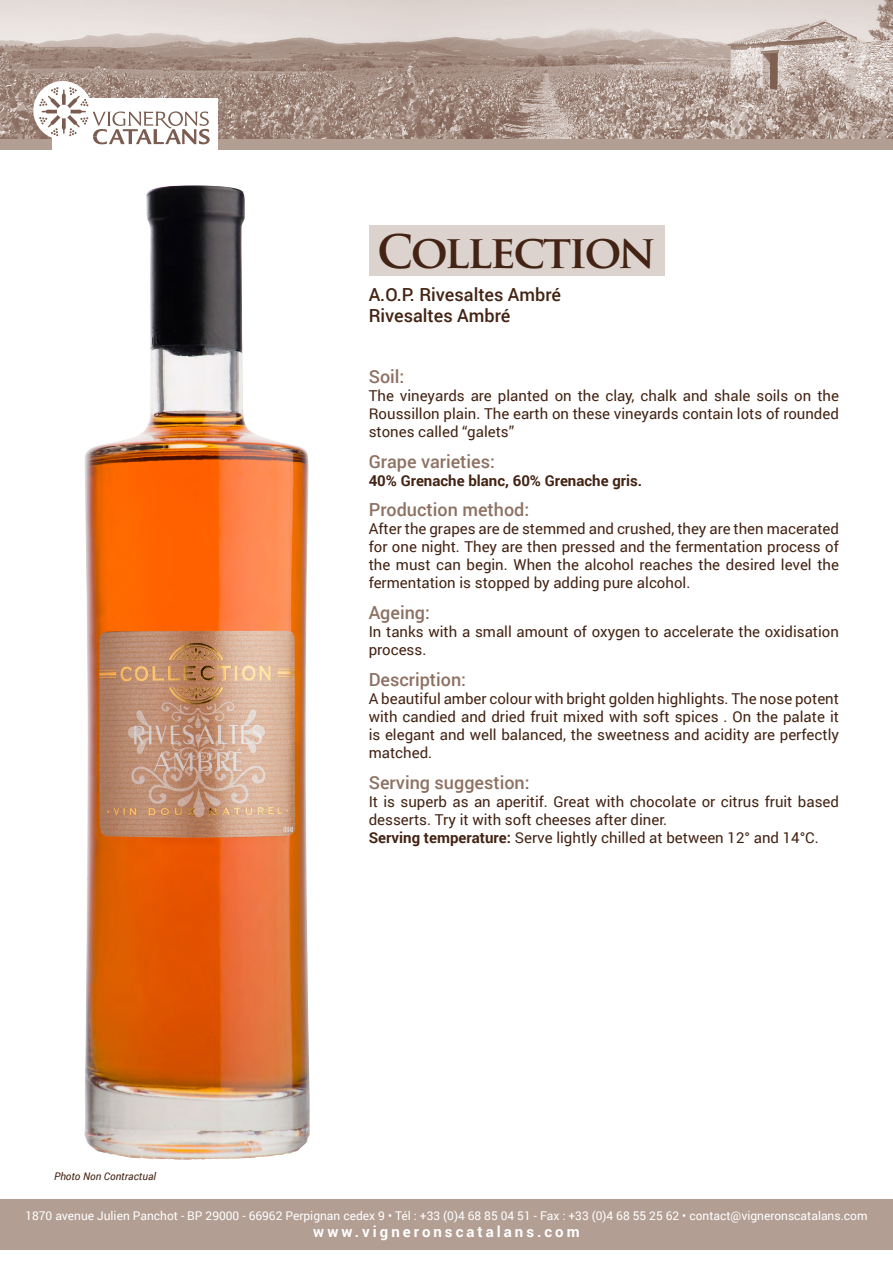
<style>
.page{position:relative;width:893px;height:1263px;background:#fff}
.page>*{position:absolute;margin:0;border:0;box-sizing:border-box;transform-origin:0 0}
.t1{font:700 45px "Trajan Pro";letter-spacing:-.05em;color:#432313}
.t2{font:500 18px "Roboto";color:#8d7163}
.t3{font:500 18px/21px "Roboto";color:#432313}
.t4{font:15px/18px "Roboto";color:#432313;text-align:justify}
.t5{font:700 15px "Roboto";color:#432313}
.t6{font:700 15px "Roboto";letter-spacing:.2em;color:#fff}
.t7{font:12px "Roboto";color:#fff}
.t8{font:italic 10.5px "Roboto";color:#432313}
.s1{font-weight:700}
</style>
<div class="page">
<div style="left:0;top:125px;width:893px;height:25px;background:#b39e94"></div>
<img style="left:0;top:0;width:893px;height:138px">
<div style="left:52px;top:99px;width:166px;height:52px;background:#fff"></div>
<div style="left:33px;top:81px;width:59px;height:59px;background:#fff;border-radius:50%"></div>
<svg style="left:39px;top:87px;width:171px;height:57px"></svg>
<div style="left:0;top:1199px;width:893px;height:50px;background:#b39e94"></div>
<img style="left:84px;top:185px;width:226px;height:975px">
<div style="left:369px;top:225px;width:295px;height:51px;background:#ddd3ce"></div>
<h1 class="t1" style="left:377px;top:223px;width:280px">COLLECTION</h1>
<p class="t3" style="left:369px;top:284px;width:194px">A.O.P. Rivesaltes Ambré<br>Rivesaltes Ambré</p>
<p class="t8" style="left:54px;top:1168px;width:104px">Photo Non Contractual</p>
<p class="t2" style="left:369px;top:364px;width:37px">Soil:</p>
<p class="t4" style="left:369px;top:386px;width:472px">The vineyards are planted on the clay, chalk and shale soils on the Roussillon plain. The earth on these vineyards contain lots of rounded stones called “galets”</p>
<p class="t2" style="left:369px;top:449px;width:128px">Grape varieties:</p>
<p class="t5" style="left:369px;top:470px;width:275px">40% Grenache blanc, 60% Grenache gris.</p>
<p class="t2" style="left:369px;top:497px;width:162px">Production method:</p>
<p class="t4" style="left:369px;top:519px;width:472px">After the grapes are de stemmed and crushed, they are then macerated for one night. They are then pressed and the fermentation process of the must can begin. When the alcohol reaches the desired level the fermentation is stopped by adding pure alcohol.</p>
<p class="t2" style="left:369px;top:600px;width:63px">Ageing:</p>
<p class="t4" style="left:369px;top:622px;width:472px">In tanks with a small amount of oxygen to accelerate the oxidisation process.</p>
<p class="t2" style="left:369px;top:667px;width:99px">Description:</p>
<p class="t4" style="left:369px;top:689px;width:472px">A beautiful amber colour with bright golden highlights. The nose potent with candied and dried fruit mixed with soft spices . On the palate it is elegant and well balanced, the sweetness and acidity are perfectly matched.</p>
<p class="t2" style="left:369px;top:770px;width:162px">Serving suggestion:</p>
<p class="t4" style="left:369px;top:792px;width:472px;text-align:left">It is superb as an aperitif. Great with chocolate or citrus fruit based desserts. Try it with soft cheeses after diner.<br><span class="s1">Serving temperature:</span> Serve lightly chilled at between 12° and 14°C.</p>
<p class="t7" style="left:25px;top:1207px;width:844px">1870 avenue Julien Panchot - BP 29000 - 66962 Perpignan cedex 9 • Tél : +33 (0)4 68 85 04 51 - Fax : +33 (0)4 68 55 25 62 • contact@vigneronscatalans.com</p>
<p class="t6" style="left:313px;top:1221px;width:268px">www.vigneronscatalans.com</p>
</div>
